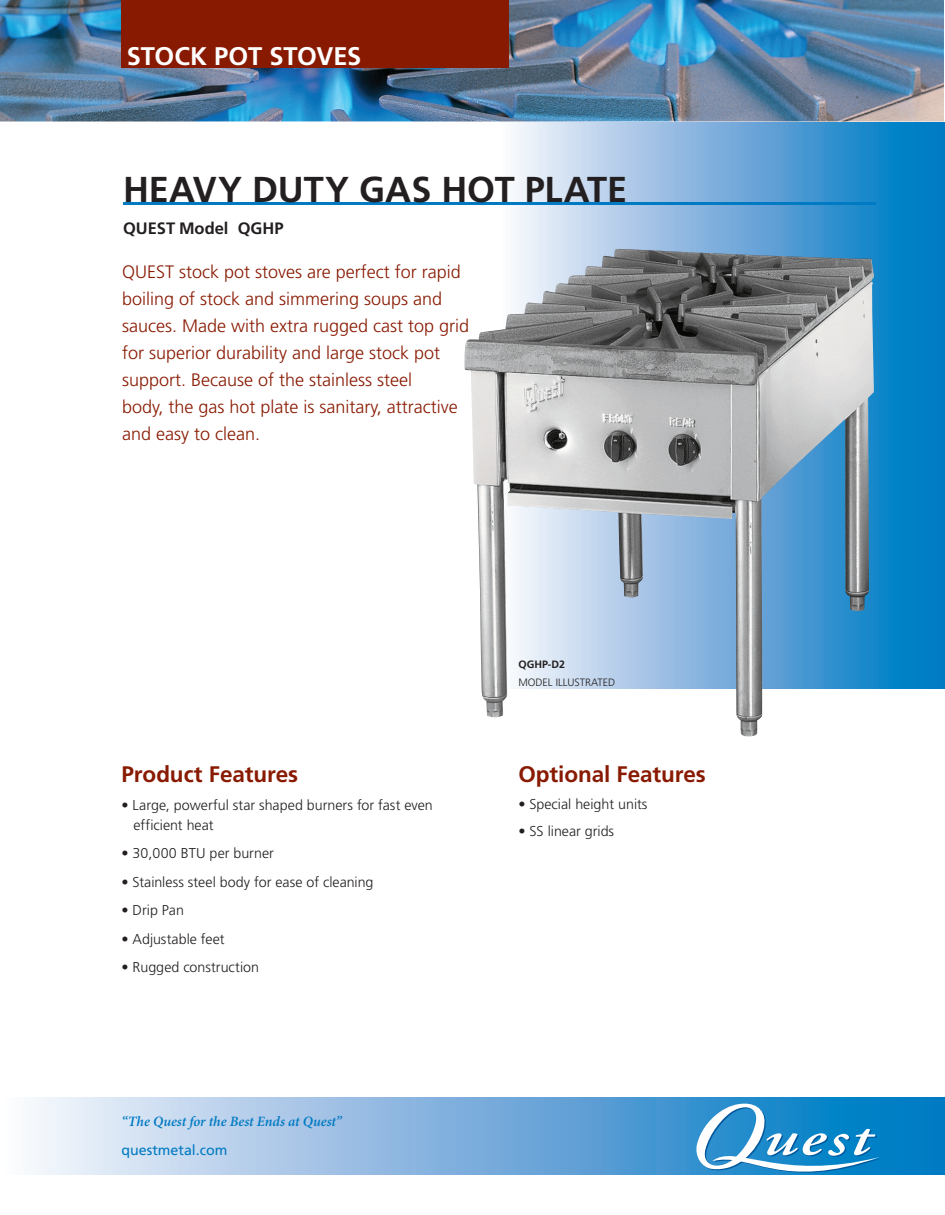
<style>
.page{position:relative;width:945px;height:1215px;background:#fff}
.page>*{position:absolute;margin:0;border:0;box-sizing:border-box;transform-origin:0 0}
.t1{font:700 36px "Frutiger";color:#231f20}
.PAGENAME-1_BOLD_17_2{font:700 25.5px "Frutiger";letter-spacing:-.005em;color:#fff}
.subhead{font:700 22.5px "Frutiger";letter-spacing:-.005em;color:#891a02}
.Intro_Text{font:300 18px/27px "Frutiger";color:#891a02}
.Mode{font:700 16.5px "Frutiger";color:#231f20}
.Larger_Bullets-11_13{font:300 14.25px/19.5px "Frutiger";color:#231f20}
.Body_9_5pt{font:300 14.25px "Frutiger";color:#231f20}
.Body_9_5pt-2{font:italic 600 14.25px "Minion Pro";letter-spacing:-.005em;color:#007ac2}
.Body_9_5pt-3{font:14.25px "Frutiger";color:#007ac2}
.Body_9_5pt-4{font:300 10.65px/18px "Frutiger";color:#231f20}
.s1{font-weight:700}
</style>
<div class="page">
<div style="left:500px;top:123px;width:445px;height:565px;background:linear-gradient(to right,#fff3fb,#0070c0)"></div>
<img style="left:0;top:0;width:943px;height:122px">
<div style="left:0;top:1098px;width:945px;height:76px;background:linear-gradient(to right,#fff3fb,#0070bf)"></div>
<svg style="left:696px;top:1104px;width:186px;height:69px"></svg>
<hr style="left:123px;top:202px;width:753px;height:3px;background:#007ac2">
<div style="left:122px;top:0;width:387px;height:68px;background:#891a02"></div>
<img style="left:464px;top:249px;width:410px;height:488px">
<p class="PAGENAME-1_BOLD_17_2" style="left:127px;top:41px;width:236px">STOCK POT STOVES</p>
<p class="t1" style="left:123px;top:168px;width:506px">HEAVY DUTY GAS HOT PLATE</p>
<p class="Mode" style="left:123px;top:218px;width:162px">QUEST Model QGHP</p>
<p class="Intro_Text" style="left:122px;top:258px;width:349px">QUEST stock pot stoves are perfect for rapid boiling of stock and simmering soups and sauces. Made with extra rugged cast top grid for superior durability and large stock pot support. Because of the stainless steel<br>body, the gas hot plate is sanitary, attractive and easy to clean.</p>
<p class="subhead" style="left:122px;top:761px;width:178px">Product Features</p>
<p class="Larger_Bullets-11_13" style="left:133px;top:795px;width:301px;text-indent:-12px">• Large, powerful star shaped burners for fast even efficient heat</p>
<p class="Larger_Bullets-11_13" style="left:122px;top:843px;width:154px">• 30,000 BTU per burner</p>
<p class="Larger_Bullets-11_13" style="left:122px;top:872px;width:254px">• Stainless steel body for ease of cleaning</p>
<p class="Larger_Bullets-11_13" style="left:122px;top:900px;width:64px">• Drip Pan</p>
<p class="Larger_Bullets-11_13" style="left:122px;top:929px;width:105px">• Adjustable feet</p>
<p class="Larger_Bullets-11_13" style="left:122px;top:957px;width:139px">• Rugged construction</p>
<p class="Body_9_5pt-2" style="left:122px;top:1111px;width:222px">“The Quest for the Best Ends at Quest”</p>
<p class="Body_9_5pt-3" style="left:122px;top:1141px;width:108px">questmetal.com</p>
<p class="Body_9_5pt-4" style="left:518px;top:655px;width:98px"><span class="s1">QGHP-D2<br></span>MODEL ILLUSTRATED</p>
<p class="subhead" style="left:518px;top:761px;width:189px">Optional Features</p>
<p class="Body_9_5pt" style="left:518px;top:796px;width:131px">• Special height units</p>
<p class="Body_9_5pt" style="left:518px;top:823px;width:97px">• SS linear grids</p>
</div>
